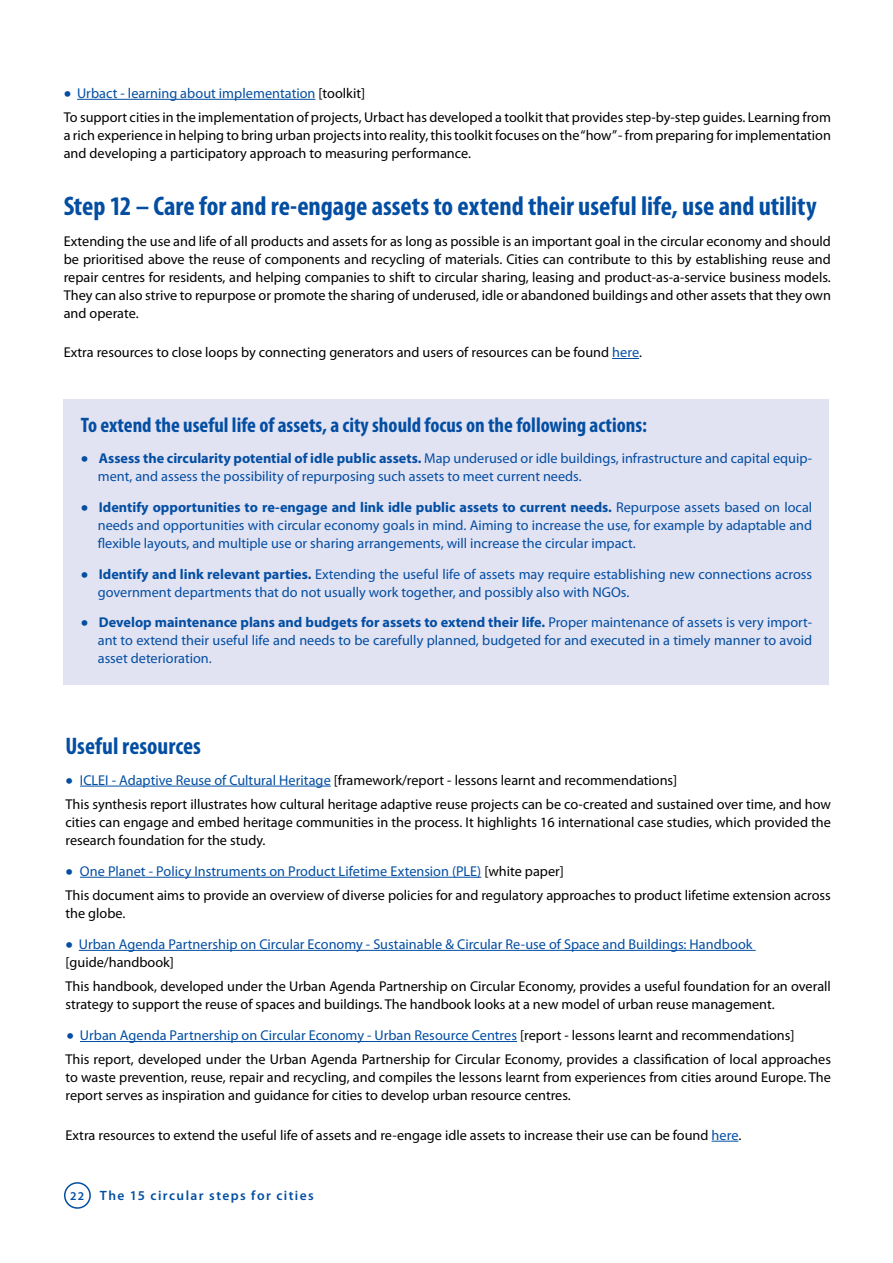
<style>
.page{position:relative;width:893px;height:1263px;background:#fff}
.page>*{position:absolute;margin:0;border:0;box-sizing:border-box;transform-origin:0 0}
.t1{font:700 condensed 27px "Myriad Pro";color:#034ea2}
.t2{font:700 condensed 24px "Myriad Pro";color:#034ea2}
.t3{font:700 condensed 21px "Myriad Pro";color:#034ea2}
.t4{font:14.25px/18px "Myriad Pro";color:#000}
.t5{font:14.25px/18px "Myriad Pro";color:#034ea2}
.t6{font:600 13.5px "Myriad Pro";letter-spacing:.105em;color:#034ea2}
.s1{font-size:27px;color:#034ea2}
.s2{color:#034ea2}
.s3{font-size:27px}
.s4{font-weight:700}
.s5{color:#000}
.s6{font-size:12px}
</style>
<div class="page">
<div style="left:64px;top:400px;width:765px;height:285px;background:#e1e2f2"></div>
<hr style="left:80px;top:786px;width:251px;height:1px;background:#034ea2">
<hr style="left:80px;top:877px;width:401px;height:1px;background:#034ea2">
<hr style="left:79px;top:950px;width:677px;height:1px;background:#034ea2">
<hr style="left:80px;top:1041px;width:437px;height:1px;background:#034ea2">
<svg style="left:712px;top:1141px;width:26px;height:1px"></svg>
<hr style="left:77px;top:99px;width:239px;height:1px;background:#034ea2">
<svg style="left:612px;top:358px;width:27px;height:1px"></svg>
<div style="left:64px;top:1182px;width:27px;height:27px;border:2px solid #034ea2;border-radius:50%"></div>
<p class="t4" style="left:64px;top:81px;width:769px;line-height:24.5px"><span class="s1">•</span> <span class="s2">Urbact - learning about implementation</span> [toolkit]<br>To support cities in the implementation of projects, Urbact has developed a toolkit that provides step-by-step guides. Learning from</p>
<p class="t4" style="left:64px;top:126px;width:769px">a rich experience in helping to bring urban projects into reality, this toolkit focuses on the “how” - from preparing for implementation and developing a participatory approach to measuring performance.</p>
<h1 class="t1" style="left:64px;top:189px;width:754px">Step 12 – Care for and re-engage assets to extend their useful life, use and utility</h1>
<p class="t4" style="left:64px;top:232px;width:769px;text-align:justify">Extending the use and life of all products and assets for as long as possible is an important goal in the circular economy and should be prioritised above the reuse of components and recycling of materials. Cities can contribute to this by establishing reuse and repair centres for residents, and helping companies to shift to circular sharing, leasing and product-as-a-service business models.<br>They can also strive to repurpose or promote the sharing of underused, idle or abandoned buildings and other assets that they own and operate.</p>
<p class="t4" style="left:64px;top:343px;width:580px">Extra resources to close loops by connecting generators and users of resources can be found <span class="s2">here</span>.</p>
<h3 class="t3" style="left:81px;top:412px;width:568px">To extend the useful life of assets, a city should focus on the following actions:</h3>
<p class="t5" style="left:98px;top:449px;width:716px;text-indent:-17px"><span class="s3">•</span> <span class="s4">Assess the circularity potential of idle public assets.</span> Map underused or idle buildings, infrastructure and capital equip&shy;ment, and assess the possibility of repurposing such assets to meet current needs.</p>
<p class="t5" style="left:98px;top:498px;width:716px;text-align:justify;text-indent:-17px"><span class="s3">•</span> <span class="s4">Identify opportunities to re-engage and link idle public assets to current needs.</span> Repurpose assets based on local needs and opportunities with circular economy goals in mind. Aiming to increase the use, for example by adaptable and flexible layouts, and multiple use or sharing arrangements, will increase the circular impact.</p>
<p class="t5" style="left:98px;top:565px;width:716px;text-indent:-17px"><span class="s3">•</span> <span class="s4">Identify and link relevant parties.</span> Extending the useful life of assets may require establishing new connections across government departments that do not usually work together, and possibly also with NGOs.</p>
<p class="t5" style="left:98px;top:613px;width:716px;text-align:justify;text-indent:-17px"><span class="s3">•</span> <span class="s4">Develop maintenance plans and budgets for assets to extend their life.</span> Proper maintenance of assets is very import&shy;ant to extend their useful life and needs to be carefully planned, budgeted for and executed in a timely manner to avoid asset deterioration.</p>
<h2 class="t2" style="left:65px;top:731px;width:137px">Useful resources</h2>
<p class="t4" style="left:65px;top:767px;width:767px;line-height:24.5px"><span class="s1">•</span> <span class="s2">ICLEI - Adaptive Reuse of Cultural Heritage</span> [framework/report - lessons learnt and recommendations]<br>This synthesis report illustrates how cultural heritage adaptive reuse projects can be co-created and sustained over time, and how</p>
<p class="t4" style="left:65px;top:813px;width:767px">cities can engage and embed heritage communities in the process. It highlights 16 international case studies, which provided the research foundation for the study.</p>
<p class="t4" style="left:65px;top:858px;width:767px;line-height:24.5px"><span class="s1">•</span> <span class="s2">One Planet - Policy Instruments on Product Lifetime Extension (PLE)</span> [white paper]<br>This document aims to provide an overview of diverse policies for and regulatory approaches to product lifetime extension across</p>
<p class="t4" style="left:65px;top:904px;width:61px">the globe.</p>
<p class="t5" style="left:65px;top:935px;width:689px"><span class="s3">•</span> Urban Agenda Partnership on Circular Economy - Sustainable &amp; Circular Re-use of Space and Buildings: Handbook <span class="s5">[guide/handbook]</span></p>
<p class="t4" style="left:65px;top:977px;width:767px">This handbook, developed under the Urban Agenda Partnership on Circular Economy, provides a useful foundation for an overall strategy to support the reuse of spaces and buildings. The handbook looks at a new model of urban reuse management.</p>
<p class="t4" style="left:65px;top:1023px;width:767px;line-height:24.5px"><span class="s1">•</span> <span class="s2">Urban Agenda Partnership on Circular Economy - Urban Resource Centres</span> [report - lessons learnt and recommendations]<br>This report, developed under the Urban Agenda Partnership for Circular Economy, provides a classification of local approaches</p>
<p class="t4" style="left:65px;top:1068px;width:767px">to waste prevention, reuse, repair and recycling, and compiles the lessons learnt from experiences from cities around Europe. The report serves as inspiration and guidance for cities to develop urban resource centres.</p>
<p class="t4" style="left:65px;top:1126px;width:677px">Extra resources to extend the useful life of assets and re-engage idle assets to increase their use can be found <span class="s2">here</span>.</p>
<p class="t6" style="left:70px;top:1187px;width:245px"><span class="s6">22</span> The 15 circular steps for cities</p>
</div>
